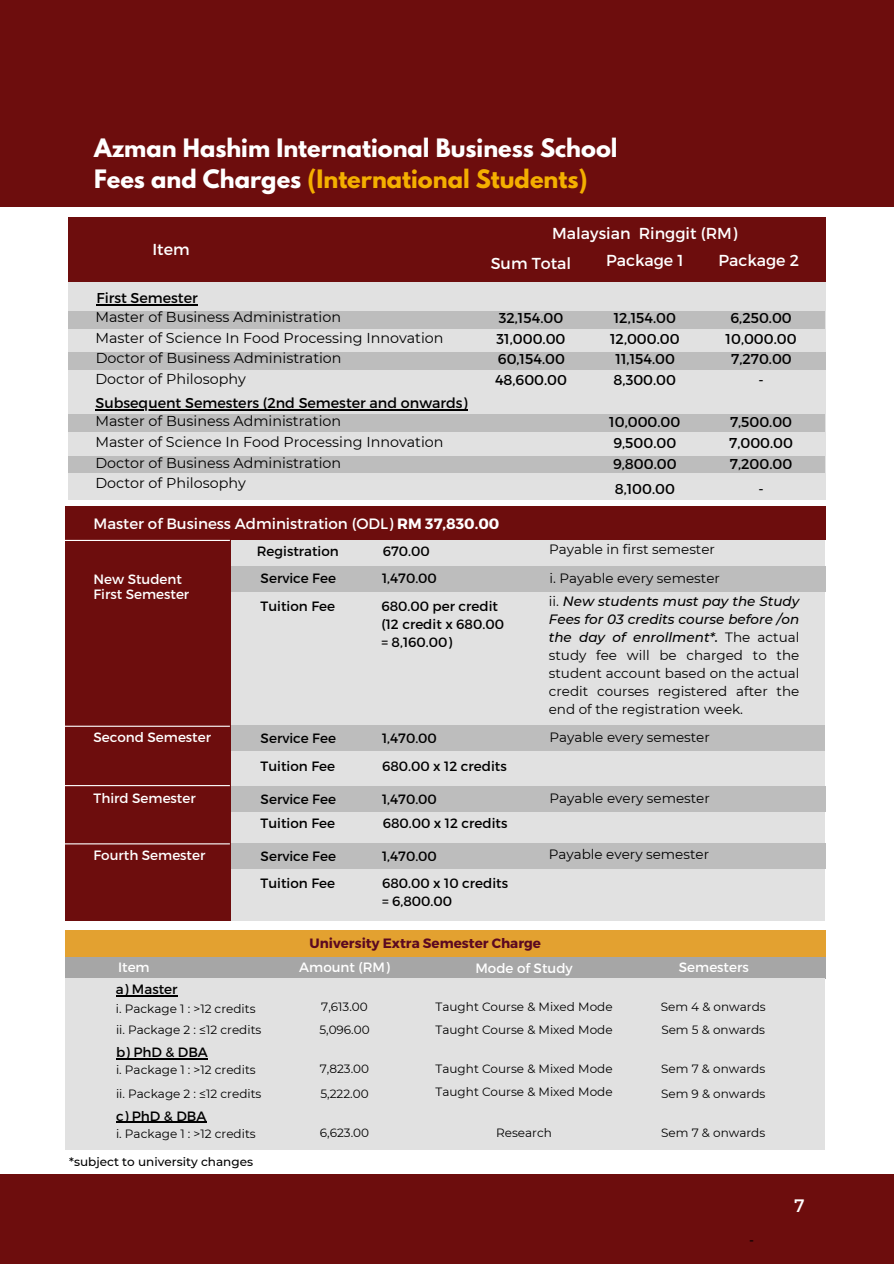
<style>
.page{position:relative;width:894px;height:1264px;background:#fff}
.page>*{position:absolute;margin:0;border:0;box-sizing:border-box;transform-origin:0 0}
.t1{font:700 22.5px/30.3px "League Spartan";color:#fff}
.t2{font:18px "Montserrat";color:#fff}
.t3{font:15.9px "Montserrat";color:#fff}
.t4{font:15px "Montserrat";color:#fff}
.t5{font:14.25px "Montserrat";color:#000}
.t6{font:13.5px/18px "Montserrat";color:#000}
.t7{font:13.5px/14.7px "Montserrat";color:#fff}
.t8{font:700 13.5px "Montserrat";color:#5b0921}
.t9{font:12px "Montserrat";color:#000}
.t10{font:500 12px "Montserrat";color:#000}
.s1{color:#f4af00}
.s2{font-weight:700}
.s3{font-weight:500;font-style:italic}
</style>
<div class="page">
<div style="left:0;top:1174px;width:893px;height:89px;background:#6d0d0d"></div>
<div style="left:0;top:0;width:893px;height:206px;background:#6d0d0d"></div>
<div style="left:65px;top:929px;width:760px;height:29px;background:#e3a130"></div>
<div style="left:65px;top:956px;width:760px;height:22px;background:#a6a6a6"></div>
<div style="left:92px;top:540px;width:732px;height:380px;background:#e1e1e1"></div>
<div style="left:221px;top:566px;width:604px;height:25px;background:#bdbdbd"></div>
<div style="left:211px;top:725px;width:614px;height:26px;background:#bdbdbd"></div>
<div style="left:204px;top:786px;width:621px;height:25px;background:#bdbdbd"></div>
<div style="left:204px;top:843px;width:621px;height:25px;background:#bdbdbd"></div>
<div style="left:65px;top:519px;width:166px;height:401px;background:#6d0d0d"></div>
<div style="left:65px;top:506px;width:760px;height:34px;background:#6d0d0d"></div>
<div style="left:65px;top:978px;width:759px;height:172px;background:#e1e1e1"></div>
<hr style="left:116px;top:995px;width:61px;height:1px;background:#000">
<hr style="left:116px;top:1058px;width:92px;height:1px;background:#000">
<hr style="left:116px;top:1121px;width:90px;height:1px;background:#000">
<hr style="left:44px;top:843px;width:186px;height:1px;background:#fff">
<hr style="left:51px;top:785px;width:179px;height:1px;background:#fff">
<hr style="left:57px;top:725px;width:173px;height:1px;background:#fff">
<hr style="left:55px;top:540px;width:175px;height:1px;background:#fff">
<div style="left:68px;top:217px;width:757px;height:68px;background:#6d0d0d"></div>
<div style="left:68px;top:283px;width:757px;height:217px;background:#e1e1e1"></div>
<div style="left:68px;top:352px;width:757px;height:17px;background:#bdbdbd"></div>
<div style="left:68px;top:311px;width:757px;height:17px;background:#bdbdbd"></div>
<div style="left:68px;top:414px;width:757px;height:18px;background:#bdbdbd"></div>
<div style="left:68px;top:456px;width:756px;height:16px;background:#bdbdbd"></div>
<hr style="left:96px;top:304px;width:102px;height:1px;background:#000">
<hr style="left:95px;top:409px;width:372px;height:1px;background:#000">
<h2 class="t1" style="left:94px;top:136px;width:525px">Azman Hashim International Business School<br>Fees and Charges <span class="s1">(International Students)</span></h2>
<h4 class="t3" style="left:152px;top:239px;width:39px">Item</h4>
<h3 class="t5" style="left:96px;top:289px;width:103px">First Semester</h3>
<h4 class="t3" style="left:552px;top:222px;width:187px">Malaysian Ringgit (RM)</h4>
<h4 class="t3" style="left:490px;top:253px;width:82px">Sum Total</h4>
<h4 class="t3" style="left:606px;top:250px;width:79px">Package 1</h4>
<h4 class="t3" style="left:718px;top:250px;width:82px">Package 2</h4>
<h4 class="t5" style="left:95px;top:308px;width:247px">Master of Business Administration</h4>
<h4 class="t5" style="left:498px;top:309px;width:66px">32,154.00</h4>
<h4 class="t5" style="left:613px;top:309px;width:64px">12,154.00</h4>
<h4 class="t5" style="left:730px;top:309px;width:63px">6,250.00</h4>
<p class="t5" style="left:95px;top:329px;width:349px">Master of Science In Food Processing Innovation</p>
<p class="t5" style="left:496px;top:329px;width:70px">31,000.00</p>
<p class="t5" style="left:610px;top:329px;width:71px">12,000.00</p>
<p class="t5" style="left:725px;top:329px;width:72px">10,000.00</p>
<p class="t5" style="left:96px;top:349px;width:247px">Doctor of Business Administration</p>
<p class="t5" style="left:497px;top:350px;width:68px">60,154.00</p>
<p class="t5" style="left:615px;top:350px;width:61px">11,154.00</p>
<p class="t5" style="left:731px;top:350px;width:62px">7,270.00</p>
<p class="t5" style="left:95px;top:370px;width:152px">Doctor of Philosophy</p>
<p class="t5" style="left:495px;top:370px;width:73px">48,600.00</p>
<p class="t5" style="left:613px;top:370px;width:64px">8,300.00</p>
<p class="t5" style="left:758px;top:370px;width:7px">-</p>
<h4 class="t5" style="left:95px;top:393px;width:373px">Subsequent Semesters (2nd Semester and onwards)</h4>
<p class="t5" style="left:95px;top:412px;width:247px">Master of Business Administration</p>
<p class="t5" style="left:609px;top:413px;width:72px">10,000.00</p>
<h4 class="t5" style="left:729px;top:413px;width:64px">7,500.00</h4>
<h4 class="t5" style="left:95px;top:433px;width:349px">Master of Science In Food Processing Innovation</h4>
<p class="t5" style="left:613px;top:434px;width:64px">9,500.00</p>
<p class="t5" style="left:729px;top:434px;width:65px">7,000.00</p>
<p class="t5" style="left:95px;top:454px;width:247px">Doctor of Business Administration</p>
<p class="t5" style="left:613px;top:454px;width:65px">9,800.00</p>
<p class="t5" style="left:729px;top:454px;width:64px">7,200.00</p>
<p class="t5" style="left:95px;top:474px;width:152px">Doctor of Philosophy</p>
<h5 class="t5" style="left:614px;top:479px;width:62px">8,100.00</h5>
<p class="t5" style="left:758px;top:479px;width:7px">-</p>
<h4 class="t4" style="left:93px;top:513px;width:407px">Master of Business Administration (ODL) <span class="s2">RM 37,830.00</span></h4>
<h4 class="t7" style="left:93px;top:571px;width:97px">New Student<br>First Semester</h4>
<h4 class="t6" style="left:257px;top:541px;width:83px">Registration</h4>
<h4 class="t6" style="left:382px;top:541px;width:48px">670.00</h4>
<h4 class="t6" style="left:549px;top:540px;width:167px">Payable in first semester</h4>
<h4 class="t6" style="left:260px;top:568px;width:77px">Service Fee</h4>
<h4 class="t6" style="left:382px;top:568px;width:56px">1,470.00</h4>
<h4 class="t6" style="left:549px;top:569px;width:172px">i. Payable every semester</h4>
<h4 class="t6" style="left:260px;top:596px;width:76px">Tuition Fee</h4>
<h2 class="t6" style="left:548px;top:592px;width:252px;text-align:justify">ii. <span class="s3">New students must pay the Study Fees for 03 credits course before /on the day of enrollment*.</span> The actual study fee will be charged to the student account based on the actual credit courses registered after the end of the registration week.</h2>
<h2 class="t6" style="left:381px;top:596px;width:124px">680.00 per credit (12 credit x 680.00 = 8,160.00)</h2>
<h1 class="t7" style="left:93px;top:729px;width:119px">Second Semester</h1>
<h2 class="t6" style="left:260px;top:728px;width:77px">Service Fee</h2>
<h2 class="t6" style="left:382px;top:728px;width:56px">1,470.00</h2>
<h2 class="t6" style="left:549px;top:728px;width:162px">Payable every semester</h2>
<h2 class="t6" style="left:260px;top:756px;width:76px">Tuition Fee</h2>
<h2 class="t6" style="left:382px;top:756px;width:126px">680.00 x 12 credits</h2>
<h2 class="t7" style="left:93px;top:790px;width:104px">Third Semester</h2>
<h2 class="t6" style="left:260px;top:789px;width:77px">Service Fee</h2>
<h2 class="t6" style="left:382px;top:789px;width:56px">1,470.00</h2>
<h2 class="t6" style="left:549px;top:788px;width:162px">Payable every semester</h2>
<h2 class="t6" style="left:260px;top:813px;width:76px">Tuition Fee</h2>
<h2 class="t6" style="left:382px;top:813px;width:126px">680.00 x 12 credits</h2>
<h2 class="t7" style="left:93px;top:847px;width:113px">Fourth Semester</h2>
<h2 class="t6" style="left:260px;top:846px;width:77px">Service Fee</h2>
<h2 class="t6" style="left:382px;top:846px;width:56px">1,470.00</h2>
<h2 class="t6" style="left:548px;top:845px;width:162px">Payable every semester</h2>
<h2 class="t6" style="left:260px;top:873px;width:76px">Tuition Fee</h2>
<h2 class="t6" style="left:382px;top:873px;width:127px">680.00 x 10 credits = 6,800.00</h2>
<h2 class="t8" style="left:309px;top:934px;width:233px">University Extra Semester Charge</h2>
<h2 class="t7" style="left:118px;top:958px;width:33px">Item</h2>
<p class="t7" style="left:299px;top:958px;width:92px">Amount (RM)</p>
<h2 class="t7" style="left:475px;top:960px;width:99px">Mode of Study</h2>
<h2 class="t7" style="left:678px;top:958px;width:71px">Semesters</h2>
<h2 class="t6" style="left:116px;top:979px;width:63px">a) Master</h2>
<h2 class="t9" style="left:116px;top:1000px;width:141px">i. Package 1 : &gt;12 credits</h2>
<h2 class="t9" style="left:116px;top:1022px;width:147px">ii. Package 2 : ≤12 credits</h2>
<h2 class="t9" style="left:116px;top:1062px;width:141px">i. Package 1 : &gt;12 credits</h2>
<h2 class="t6" style="left:116px;top:1042px;width:93px">b) PhD &amp; DBA</h2>
<h2 class="t9" style="left:116px;top:1086px;width:147px">ii. Package 2 : ≤12 credits</h2>
<p class="t6" style="left:116px;top:1106px;width:92px">c) PhD &amp; DBA</p>
<h2 class="t9" style="left:116px;top:1126px;width:141px">i. Package 1 : &gt;12 credits</h2>
<p class="t10" style="left:69px;top:1154px;width:185px">*subject to university changes</p>
<h2 class="t9" style="left:321px;top:999px;width:48px">7,613.00</h2>
<h2 class="t9" style="left:435px;top:999px;width:178px">Taught Course &amp; Mixed Mode</h2>
<h2 class="t9" style="left:660px;top:999px;width:106px">Sem 4 &amp; onwards</h2>
<h4 class="t9" style="left:319px;top:1022px;width:52px">5,096.00</h4>
<h4 class="t9" style="left:435px;top:1022px;width:178px">Taught Course &amp; Mixed Mode</h4>
<h4 class="t9" style="left:661px;top:1022px;width:105px">Sem 5 &amp; onwards</h4>
<h4 class="t9" style="left:320px;top:1061px;width:51px">7,823.00</h4>
<h4 class="t9" style="left:435px;top:1061px;width:178px">Taught Course &amp; Mixed Mode</h4>
<h4 class="t9" style="left:661px;top:1061px;width:105px">Sem 7 &amp; onwards</h4>
<h4 class="t9" style="left:320px;top:1086px;width:50px">5,222.00</h4>
<h4 class="t9" style="left:435px;top:1084px;width:178px">Taught Course &amp; Mixed Mode</h4>
<h4 class="t9" style="left:661px;top:1086px;width:106px">Sem 9 &amp; onwards</h4>
<h4 class="t9" style="left:320px;top:1124px;width:51px">6,623.00</h4>
<h4 class="t9" style="left:496px;top:1124px;width:57px">Research</h4>
<h4 class="t9" style="left:661px;top:1124px;width:105px">Sem 7 &amp; onwards</h4>
<h4 class="t6" style="left:749px;top:1230px;width:6px">-</h4>
<h4 class="t2" style="left:793px;top:1193px;width:12px">7</h4>
</div>
